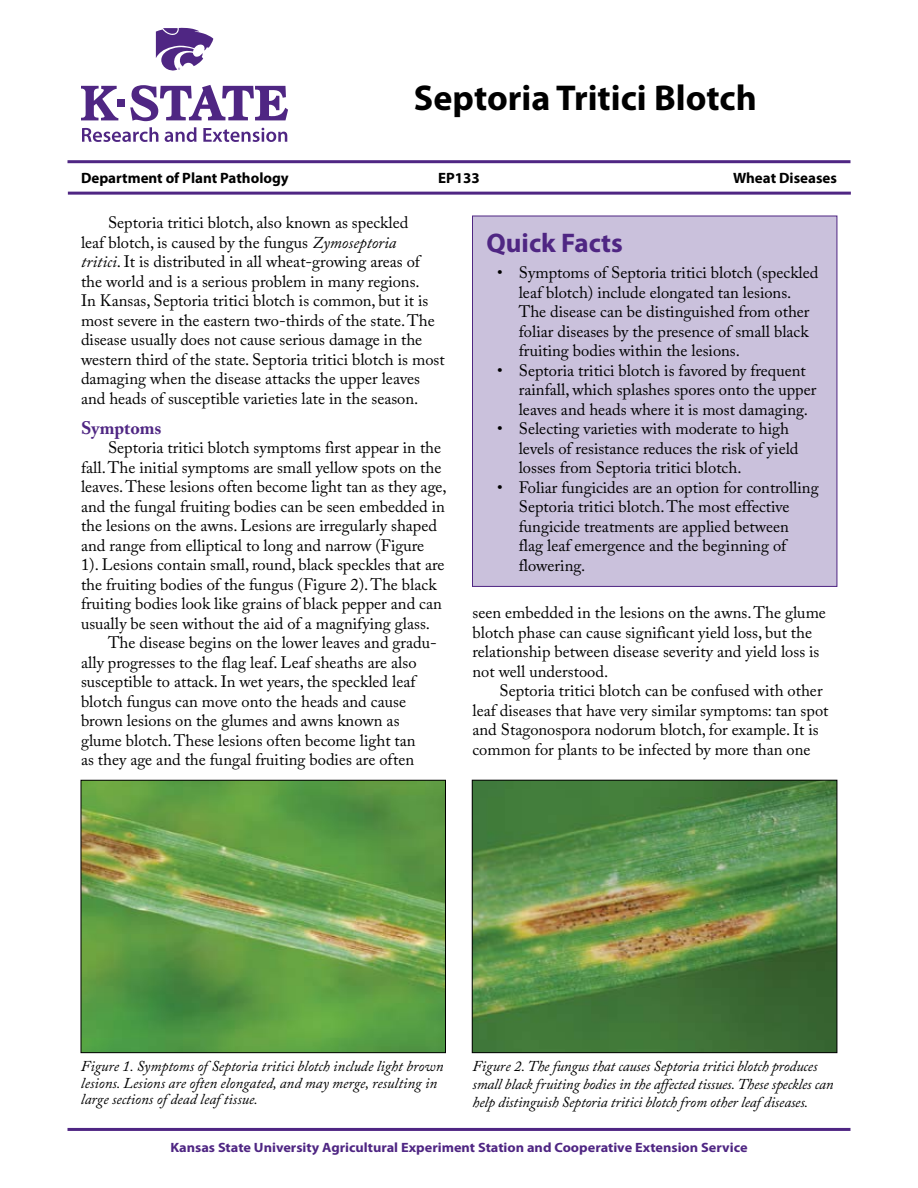
<style>
.page{position:relative;width:918px;height:1188px;background:#fff}
.page>*{position:absolute;margin:0;border:0;box-sizing:border-box;transform-origin:0 0}
.t1{font:700 36px "Myriad Pro";color:#000}
.t2{font:700 27px "Myriad Pro";color:#4f2683}
.t3{font:700 18px "Adobe Caslon Pro";color:#4f2683}
.t4{font:16.5px/19.5px "Adobe Caslon Pro";color:#000}
.t5{font:italic 15px/18px "Adobe Caslon Pro";letter-spacing:-.01em;color:#000}
.t6{font:700 15px "Myriad Pro";color:#000}
.t7{font:700 13.5px "Myriad Pro";color:#4f2683;scale:1.06 1}
.s1{font-style:italic}
</style>
<div class="page">
<div style="left:117px;top:99px;width:7px;height:8px;background:#4f2683"></div>
<svg style="left:81px;top:86px;width:37px;height:34px"></svg>
<svg style="left:130px;top:85px;width:158px;height:36px"></svg>
<svg style="left:82px;top:127px;width:76px;height:15px"></svg>
<svg style="left:165px;top:127px;width:31px;height:15px"></svg>
<svg style="left:203px;top:128px;width:84px;height:14px"></svg>
<svg style="left:156px;top:28px;width:57px;height:43px"></svg>
<hr style="left:68px;top:160px;width:782px;height:3px;background:#4f2683">
<hr style="left:68px;top:192px;width:783px;height:3px;background:#4f2683">
<hr style="left:68px;top:1128px;width:782px;height:3px;background:#4f2683">
<div style="left:472px;top:216px;width:365px;height:370px;background:#cac1dc"></div>
<div style="left:472px;top:216px;width:365px;height:371px;border:1px solid #4f2683"></div>
<img style="left:83px;top:782px;width:361px;height:269px">
<div style="left:81px;top:780px;width:365px;height:273px;border:1px solid #000"></div>
<img style="left:474px;top:782px;width:361px;height:269px">
<div style="left:472px;top:780px;width:365px;height:273px;border:1px solid #000"></div>
<h1 class="t1" style="left:414px;top:74px;width:345px">Septoria Tritici Blotch</h1>
<p class="t6" style="left:81px;top:168px;width:209px">Department of Plant Pathology</p>
<p class="t6" style="left:438px;top:168px;width:43px">EP133</p>
<p class="t6" style="left:733px;top:168px;width:105px">Wheat Diseases</p>
<p class="t4" style="left:81px;top:213px;width:365px;text-indent:27px">Septoria tritici blotch, also known as speckled<br>leaf blotch, is caused by the fungus <span class="s1">Zymoseptoria<br>tritici</span>. It is distributed in all wheat-growing areas of the world and is a serious problem in many regions.<br>In Kansas, Septoria tritici blotch is common, but it is most severe in the eastern two-thirds of the state. The disease usually does not cause serious damage in the western third of the state. Septoria tritici blotch is most damaging when the disease attacks the upper leaves and heads of susceptible varieties late in the season.</p>
<p class="t3" style="left:81px;top:417px;width:82px">Symptoms</p>
<p class="t4" style="left:81px;top:438px;width:367px;text-indent:27px">Septoria tritici blotch symptoms first appear in the fall. The initial symptoms are small yellow spots on the leaves. These lesions often become light tan as they age, and the fungal fruiting bodies can be seen embedded in the lesions on the awns. Lesions are irregularly shaped and range from elliptical to long and narrow (Figure<br>1). Lesions contain small, round, black speckles that are the fruiting bodies of the fungus (Figure 2). The black fruiting bodies look like grains of black pepper and can usually be seen without the aid of a magnifying glass.</p>
<p class="t4" style="left:81px;top:633px;width:357px;text-indent:27px">The disease begins on the lower leaves and gradu&shy;ally progresses to the flag leaf. Leaf sheaths are also susceptible to attack. In wet years, the speckled leaf blotch fungus can move onto the heads and cause brown lesions on the glumes and awns known as glume blotch. These lesions often become light tan<br>as they age and the fungal fruiting bodies are often</p>
<h2 class="t2" style="left:486px;top:225px;width:138px">Quick Facts</h2>
<p class="t4" style="left:519px;top:263px;width:301px;text-indent:-22px">• Symptoms of Septoria tritici blotch (speckled leaf blotch) include elongated tan lesions.<br>The disease can be distinguished from other foliar diseases by the presence of small black fruiting bodies within the lesions.</p>
<p class="t4" style="left:519px;top:360px;width:299px;text-indent:-22px">• Septoria tritici blotch is favored by frequent rainfall, which splashes spores onto the upper leaves and heads where it is most damaging.</p>
<p class="t4" style="left:519px;top:419px;width:281px;text-indent:-22px">• Selecting varieties with moderate to high levels of resistance reduces the risk of yield losses from Septoria tritici blotch.</p>
<p class="t4" style="left:519px;top:477px;width:301px;text-indent:-22px">• Foliar fungicides are an option for controlling Septoria tritici blotch. The most effective fungicide treatments are applied between<br>flag leaf emergence and the beginning of flowering.</p>
<p class="t4" style="left:473px;top:603px;width:355px">seen embedded in the lesions on the awns. The glume blotch phase can cause significant yield loss, but the relationship between disease severity and yield loss is not well understood.</p>
<p class="t4" style="left:473px;top:681px;width:357px;text-indent:27px">Septoria tritici blotch can be confused with other leaf diseases that have very similar symptoms: tan spot and Stagonospora nodorum blotch, for example. It is common for plants to be infected by more than one</p>
<p class="t5" style="left:81px;top:1058px;width:364px;line-height:16.5px">Figure 1. Symptoms of Septoria tritici blotch include light brown lesions. Lesions are often elongated, and may merge, resulting in large sections of dead leaf tissue.</p>
<p class="t5" style="left:473px;top:1057px;width:363px">Figure 2. The fungus that causes Septoria tritici blotch produces small black fruiting bodies in the affected tissues. These speckles can help distinguish Septoria tritici blotch from other leaf diseases.</p>
<p class="t7" style="left:170px;top:1139px;width:546px">Kansas State University Agricultural Experiment Station and Cooperative Extension Service</p>
</div>
